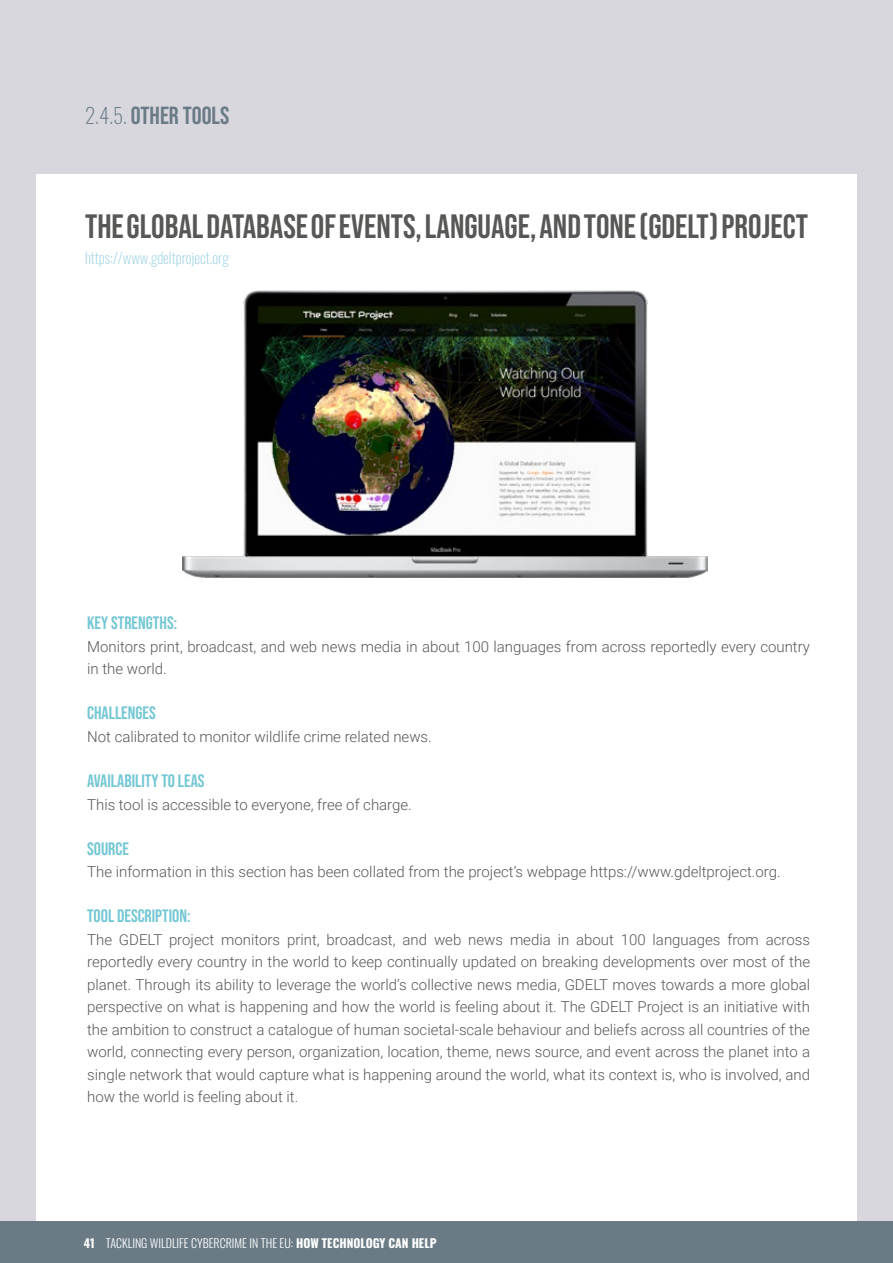
<style>
.page{position:relative;width:893px;height:1263px;background:#fff}
.page>*{position:absolute;margin:0;border:0;box-sizing:border-box;transform-origin:0 0}
.t1{font:33.75px "Bebas Neue";color:#575756}
.t2{font:24.75px "Bebas Neue";color:#6a7b86}
.t3{font:18px "Bebas Neue";color:#74c7d4}
.t4{font:300 15px/22.5px "Roboto";color:#575756}
.t5{font:200 15px "Oswald";color:#99d1e4}
.t6{font:300 12px "Oswald";color:#fff}
.s1{font-family:"Oswald";font-weight:200;font-size:21px}
.s2{font-weight:700}
</style>
<div class="page">
<div style="left:0;top:1221px;width:893px;height:42px;background:#6a7b86"></div>
<div style="left:0;top:0;width:893px;height:1220px;background:#d7d7dd"></div>
<div style="left:36px;top:174px;width:821px;height:1046px;background:#fff"></div>
<img style="left:182px;top:291px;width:525px;height:287px">
<p class="t2" style="left:85px;top:101px;width:146px"><span class="s1">2.4.5.</span> OTHER TOOLS</p>
<p class="t1" style="left:85px;top:207px;width:724px">THE GLOBAL DATABASE OF EVENTS, LANGUAGE, AND TONE (GDELT) PROJECT</p>
<p class="t5" style="left:85px;top:244px;width:145px">https://www.gdeltproject.org</p>
<p class="t3" style="left:87px;top:613px;width:91px">KEY STRENGTHS:</p>
<p class="t4" style="left:87px;top:635px;width:724px">Monitors print, broadcast, and web news media in about 100 languages from across reportedly every country in the world.</p>
<p class="t3" style="left:87px;top:703px;width:70px">CHALLENGES</p>
<p class="t4" style="left:87px;top:725px;width:346px">Not calibrated to monitor wildlife crime related news.</p>
<p class="t3" style="left:87px;top:770px;width:119px">AVAILABILITY TO LEAS</p>
<p class="t4" style="left:87px;top:792px;width:326px">This tool is accessible to everyone, free of charge.</p>
<p class="t3" style="left:87px;top:838px;width:43px">SOURCE</p>
<p class="t4" style="left:87px;top:860px;width:695px">The information in this section has been collated from the project’s webpage https://www.gdeltproject.org.</p>
<p class="t3" style="left:87px;top:905px;width:105px">TOOL DESCRIPTION:</p>
<p class="t4" style="left:87px;top:927px;width:724px;text-align:justify">The GDELT project monitors print, broadcast, and web news media in about 100 languages from across reportedly every country in the world to keep continually updated on breaking developments over most of the planet. Through its ability to leverage the world’s collective news media, GDELT moves towards a more global perspective on what is happening and how the world is feeling about it. The GDELT Project is an initiative with the ambition to construct a catalogue of human societal-scale behaviour and beliefs across all countries of the world, connecting every person, organization, location, theme, news source, and event across the planet into a single network that would capture what is happening around the world, what its context is, who is involved, and how the world is feeling about it.</p>
<p class="t6" style="left:84px;top:1233px;width:354px"><span class="s2">41</span> TACKLING WILDLIFE CYBERCRIME IN THE EU: <span class="s2">HOW TECHNOLOGY CAN HELP</span></p>
</div>
